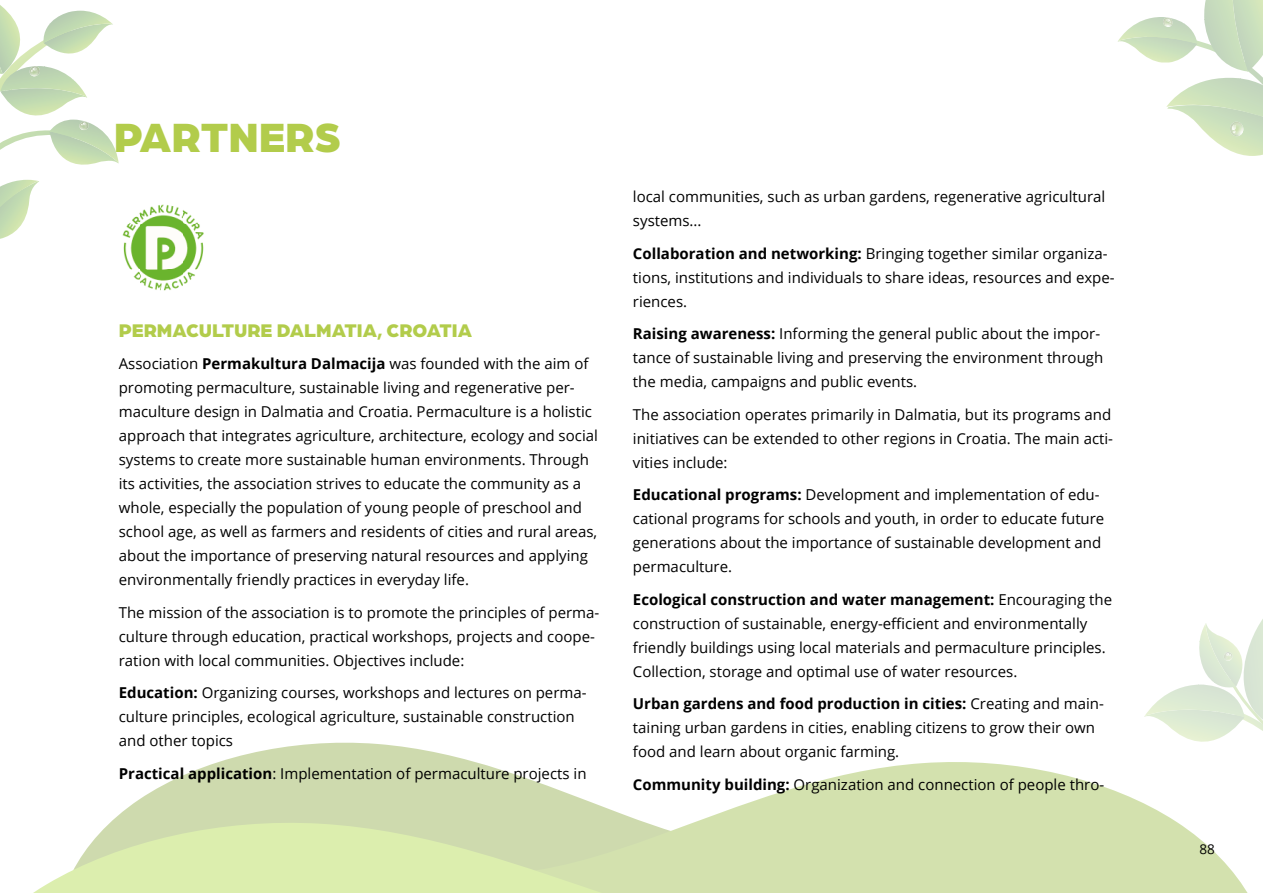
<style>
.page{position:relative;width:1263px;height:893px;background:#fff}
.page>*{position:absolute;margin:0;border:0;box-sizing:border-box;transform-origin:0 0}
.t1{font:900 43.5px "Arboria";color:#b2cc4b}
.t2{font:900 19.5px "Arboria";color:#b2cc4b}
.t3{font:15px/24px "Open Sans";color:#000}
.t4{font:13.5px "Open Sans";color:#000}
.s1{font-weight:700}
</style>
<div class="page">
<svg style="left:1118px;top:0;width:145px;height:156px"></svg>
<svg style="left:0;top:5px;width:119px;height:234px"></svg>
<svg style="left:236px;top:742px;width:219px;height:15px;fill:#cedaae"></svg>
<svg style="left:115px;top:757px;width:1055px;height:61px;fill:#d3e1ae"></svg>
<svg style="left:33px;top:818px;width:1215px;height:75px;background:#d7e5b3"></svg>
<svg style="left:1144px;top:619px;width:119px;height:197px"></svg>
<img style="left:122px;top:204px;width:82px;height:87px">
<h1 class="t1" style="left:114px;top:106px;width:229px">PARTNERS</h1>
<h2 class="t2" style="left:119px;top:316px;width:355px">PERMACULTURE DALMATIA, CROATIA</h2>
<p class="t3" style="left:119px;top:351px;width:481px">Association <span class="s1">Permakultura Dalmacija</span> was founded with the aim of promoting permaculture, sustainable living and regenerative per&shy;maculture design in Dalmatia and Croatia. Permaculture is a holistic approach that integrates agriculture, architecture, ecology and social systems to create more sustainable human environments. Through its activities, the association strives to educate the community as a whole, especially the population of young people of preschool and school age, as well as farmers and residents of cities and rural areas, about the importance of preserving natural resources and applying environmentally friendly practices in everyday life.</p>
<p class="t3" style="left:119px;top:600px;width:482px">The mission of the association is to promote the principles of perma&shy;culture through education, practical workshops, projects and coope&shy;ration with local communities. Objectives include:</p>
<p class="t3" style="left:119px;top:680px;width:469px"><span class="s1">Education:</span> Organizing courses, workshops and lectures on perma&shy;culture principles, ecological agriculture, sustainable construction and other topics</p>
<p class="t3" style="left:119px;top:761px;width:469px"><span class="s1">Practical application</span>: Implementation of permaculture projects in</p>
<p class="t3" style="left:633px;top:184px;width:474px">local communities, such as urban gardens, regenerative agricultural systems...</p>
<p class="t3" style="left:633px;top:241px;width:483px"><span class="s1">Collaboration and networking:</span> Bringing together similar organiza&shy;tions, institutions and individuals to share ideas, resources and expe&shy;riences.</p>
<p class="t3" style="left:633px;top:321px;width:472px"><span class="s1">Raising awareness:</span> Informing the general public about the impor&shy;tance of sustainable living and preserving the environment through the media, campaigns and public events.</p>
<p class="t3" style="left:633px;top:402px;width:482px;text-align:justify">The association operates primarily in Dalmatia, but its programs and initiatives can be extended to other regions in Croatia. The main acti&shy;vities include:</p>
<p class="t3" style="left:633px;top:482px;width:473px"><span class="s1">Educational programs:</span> Development and implementation of edu&shy;cational programs for schools and youth, in order to educate future generations about the importance of sustainable development and permaculture.</p>
<p class="t3" style="left:633px;top:587px;width:481px"><span class="s1">Ecological construction and water management:</span> Encouraging the construction of sustainable, energy-efficient and environmentally friendly buildings using local materials and permaculture principles.<br>Collection, storage and optimal use of water resources.</p>
<p class="t3" style="left:633px;top:691px;width:472px"><span class="s1">Urban gardens and food production in cities:</span> Creating and main&shy;taining urban gardens in cities, enabling citizens to grow their own food and learn about organic farming.</p>
<p class="t3" style="left:633px;top:772px;width:473px"><span class="s1">Community building:</span> Organization and connection of people thro-</p>
<p class="t4" style="left:1199px;top:839px;width:17px">88</p>
</div>
